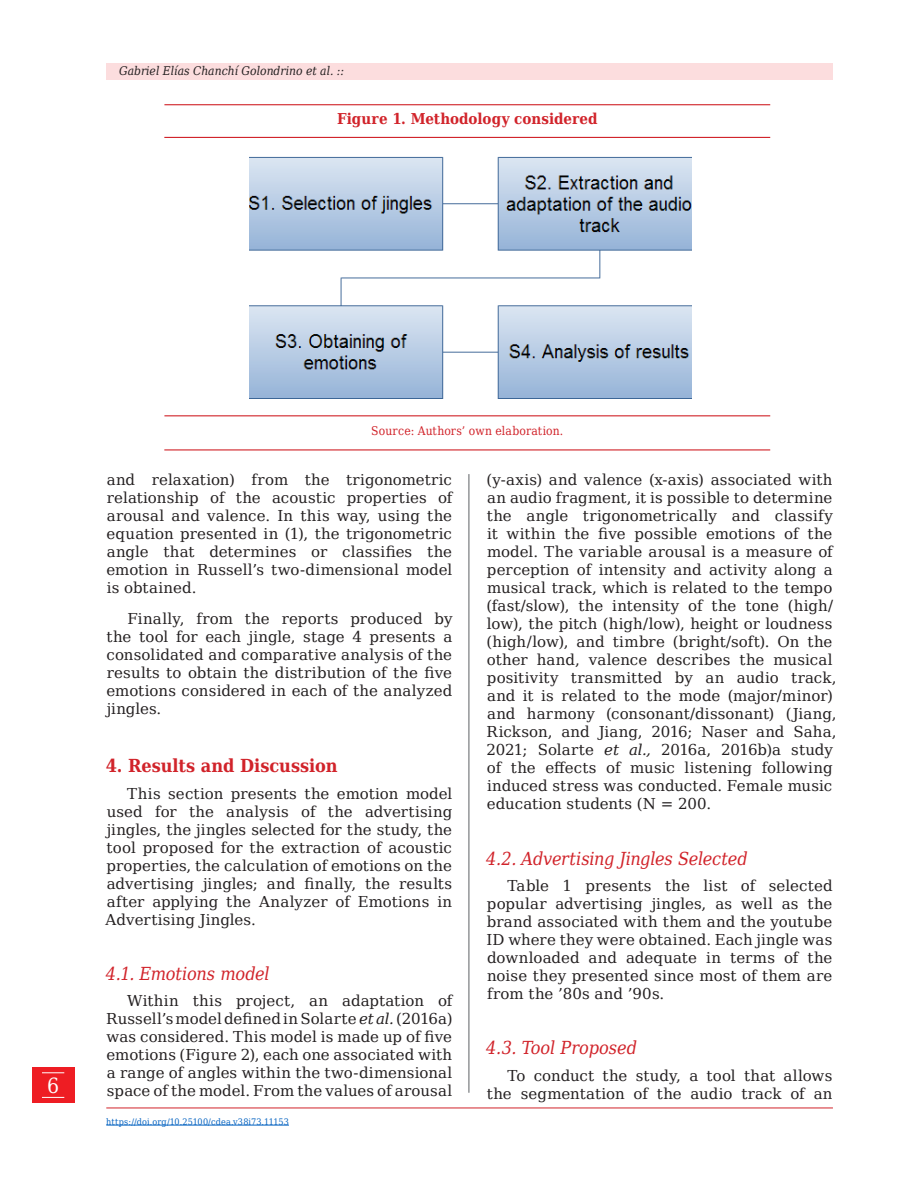
<style>
.page{position:relative;width:918px;height:1188px;background:#fff}
.page>*{position:absolute;margin:0;border:0;box-sizing:border-box;transform-origin:0 0}
.t1{font:21px "DejaVu Serif Condensed";color:#fff}
.subtitulos_2{font:italic 18px "DejaVu Serif Condensed";letter-spacing:-.01em;color:#d1232a}
.subtitulos_1{font:700 18px "DejaVu Serif Condensed";color:#d1232a}
.cuerpo_de_texto{font:15px/18px "DejaVu Serif";letter-spacing:.005em;color:#231f20;text-align:justify}
.Titulo_figura{font:700 15px "DejaVu Serif Condensed";color:#d1232a}
.t2{font:italic 12px "DejaVu Serif Condensed";color:#231f20}
.Pie_de_imagen{font:12px "DejaVu Serif Condensed";letter-spacing:.015em;color:#d1232a}
.fechas{font:9px "DejaVu Serif Condensed";letter-spacing:.01em;color:#0563c1}
.s1{font-style:italic}
</style>
<div class="page">
<div style="left:32px;top:1067px;width:42px;height:36px;background:#ee1d23"></div>
<svg style="left:42px;top:1072px;width:22px;height:1px"></svg>
<svg style="left:42px;top:1097px;width:22px;height:1px"></svg>
<div style="left:106px;top:63px;width:727px;height:17px;background:#fcddde"></div>
<hr style="left:468px;top:474px;width:2px;height:619px;background:#939598">
<hr style="left:106px;top:1108px;width:727px;height:1px;background:#d1232a">
<hr style="left:106px;top:1125px;width:183px;height:1px;background:#0563c1">
<img style="left:250px;top:156px;width:442px;height:242px">
<hr style="left:164px;top:104px;width:606px;height:1px;background:#d1232a">
<hr style="left:164px;top:137px;width:606px;height:1px;background:#d1232a">
<hr style="left:164px;top:415px;width:606px;height:1px;background:#d1232a">
<hr style="left:164px;top:449px;width:606px;height:1px;background:#d1232a">
<p class="t2" style="left:119px;top:61px;width:227px">Gabriel Elías Chanchí Golondrino et al. ::</p>
<p class="Titulo_figura" style="left:337px;top:107px;width:262px">Figure 1. Methodology considered</p>
<p class="t1" style="left:47px;top:1069px;width:14px">6</p>
<p class="Pie_de_imagen" style="left:371px;top:421px;width:194px">Source: Authors’ own elaboration.</p>
<p class="cuerpo_de_texto" style="left:107px;top:471px;width:348px">and relaxation) from the trigonometric relationship of the acoustic properties of arousal and valence. In this way, using the equation presented in (1), the trigonometric angle that determines or classifies the emotion in Russell’s two-dimensional model is obtained.</p>
<p class="cuerpo_de_texto" style="left:107px;top:610px;width:348px;text-indent:21px">Finally, from the reports produced by the tool for each jingle, stage 4 presents a consolidated and comparative analysis of the results to obtain the distribution of the five emotions considered in each of the analyzed jingles.</p>
<p class="subtitulos_1" style="left:106px;top:752px;width:233px">4. Results and Discussion</p>
<p class="cuerpo_de_texto" style="left:106px;top:784px;width:348px;text-indent:22px">This section presents the emotion model used for the analysis of the advertising jingles, the jingles selected for the study, the tool proposed for the extraction of acoustic properties, the calculation of emotions on the advertising jingles; and finally, the results after applying the Analyzer of Emotions in Advertising Jingles.</p>
<p class="subtitulos_2" style="left:106px;top:960px;width:165px">4.1. Emotions model</p>
<p class="cuerpo_de_texto" style="left:106px;top:992px;width:348px;text-indent:21px">Within this project, an adaptation of Russell’s model defined in Solarte <span class="s1">et al.</span> (2016a) was considered. This model is made up of five emotions (Figure 2), each one associated with a range of angles within the two-dimensional space of the model. From the values of arousal</p>
<p class="fechas" style="left:106px;top:1115px;width:184px">https://doi.org/10.25100/cdea.v38i73.11153</p>
<p class="cuerpo_de_texto" style="left:486px;top:471px;width:352px;text-align:left">(y-axis) and valence (x-axis) associated with an audio fragment, it is possible to determine the angle trigonometrically and classify it within the five possible emotions of the model. The variable arousal is a measure of perception of intensity and activity along a musical track, which is related to the tempo (fast/slow), the intensity of the tone (high/ low), the pitch (high/low), height or loudness (high/low), and timbre (bright/soft). On the other hand, valence describes the musical positivity transmitted by an audio track, and it is related to the mode (major/minor) and harmony (consonant/dissonant) (Jiang, Rickson, and Jiang, 2016; Naser and Saha, 2021; Solarte <span class="s1">et al.,</span> 2016a, 2016b)a study of the effects of music listening following induced stress was conducted. Female music education students (N = 200.</p>
<p class="subtitulos_2" style="left:486px;top:845px;width:263px">4.2. Advertising Jingles Selected</p>
<p class="cuerpo_de_texto" style="left:487px;top:876px;width:348px;text-indent:21px">Table 1 presents the list of selected popular advertising jingles, as well as the brand associated with them and the youtube ID where they were obtained. Each jingle was downloaded and adequate in terms of the noise they presented since most of them are from the ’80s and ’90s.</p>
<p class="subtitulos_2" style="left:486px;top:1034px;width:152px">4.3. Tool Proposed</p>
<p class="cuerpo_de_texto" style="left:487px;top:1066px;width:347px;text-align:right">To conduct the study, a tool that allows the segmentation of the audio track of an</p>
</div>
